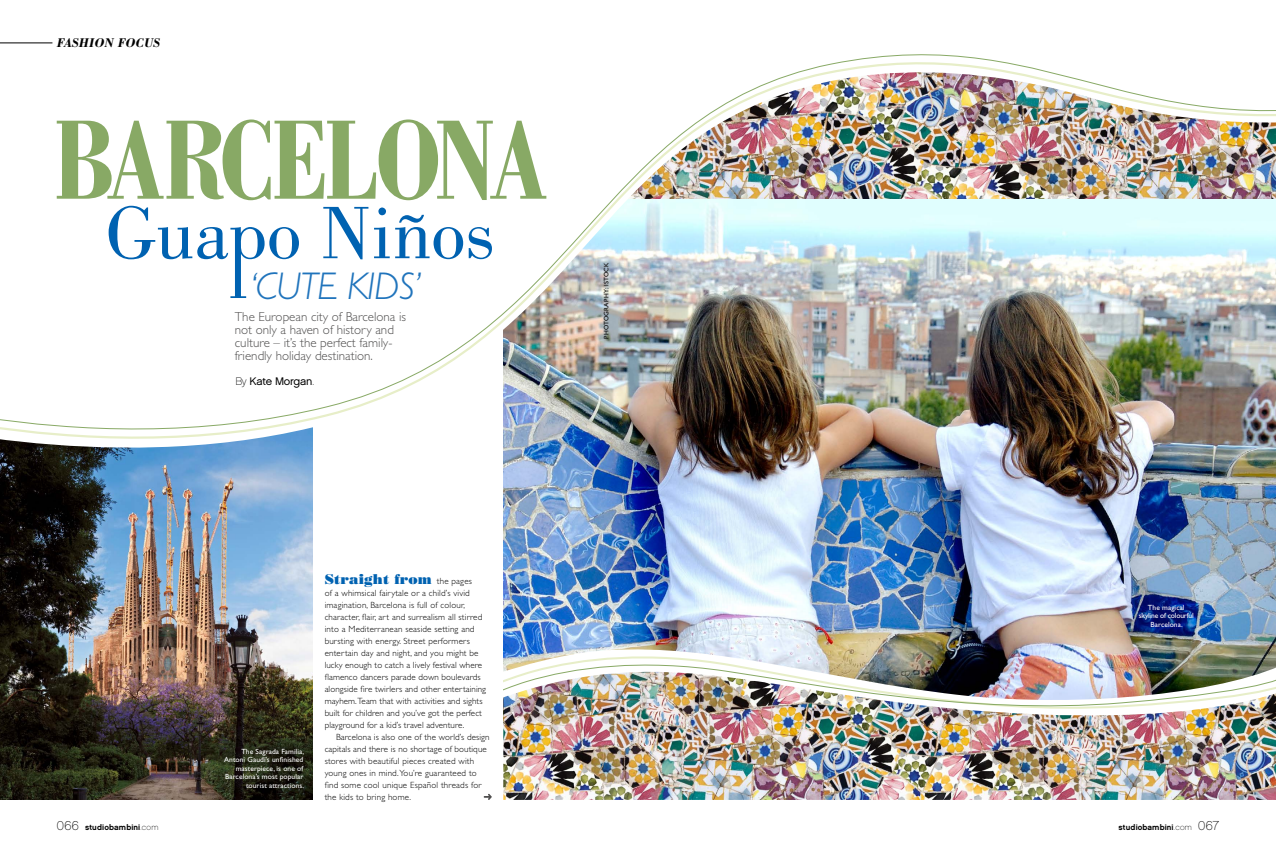
<style>
.page{position:relative;width:1276px;height:851px;background:#fff}
.page>*{position:absolute;margin:0;border:0;box-sizing:border-box;transform-origin:0 0}
.t1{font:700 condensed 120.3px "Bodoni";letter-spacing:-.03em;color:#88a965}
.t2{font:italic 300 38.7px "Gill Sans";letter-spacing:-.02em;color:#2074bc}
.t3{font:14px "Bodoni Poster";letter-spacing:.01em;color:#0062b1}
.t4{font:300 13px/13px "Gill Sans";color:#504f4f}
.t5{font:italic 700 13px "Bodoni";letter-spacing:-.01em;color:#000}
.t6{font:11px "Chalet London Nineteen Sixty";letter-spacing:-.02em;color:#000}
.t7{font:300 9px/12px "Gill Sans";letter-spacing:.02em;color:#000}
.t8{font:8px "Chalet New York Nineteen Sixty";letter-spacing:.01em;color:#000}
.t9{font:7.5px/8.5px "Gill Sans";letter-spacing:.01em;color:#fff;text-align:right}
.t10{font:7.5px/8.5px "Gill Sans";letter-spacing:-.015em;color:#fff;text-align:center}
.t11{font:6.5px "Gill Sans";letter-spacing:.04em;color:#000}
.s1{font-family:"Chalet Paris Nineteen Sixty"}
.s2{font-family:"Gill Sans";font-weight:300;font-size:9px;color:#000}
.s3{font-family:"Chalet Paris Nineteen Sixty";font-size:13px}
</style>
<div class="page">
<img style="left:503px;top:477px;width:772px;height:136px">
<img style="left:503px;top:775px;width:772px;height:24px">
<img style="left:503px;top:613px;width:772px;height:162px">
<img style="left:503px;top:650px;width:772px;height:8px">
<img style="left:503px;top:658px;width:772px;height:102px">
<img style="left:0;top:477px;width:313px;height:322px">
<svg style="left:484px;top:793px;width:8px;height:6px"></svg>
<img style="left:0;top:42px;width:1275px;height:427px">
<svg style="left:109px;top:206px;width:383px;height:92px"></svg>
<hr style="left:0;top:43px;width:52px;height:1px;background:#000">
<h3 class="t5" style="left:57px;top:35px;width:105px">FASHION FOCUS</h3>
<h1 class="t1" style="left:55px;top:94px;width:495px">BARCELONA</h1>
<h2 class="t2" style="left:250px;top:264px;width:172px">‘CUTE KIDS’</h2>
<h3 class="t4" style="left:235px;top:310px;width:173px">The European city of Barcelona is not only a haven of history and culture – it’s the perfect family&shy;friendly holiday destination.</h3>
<p class="t6" style="left:235px;top:374px;width:80px"><span class="s1">By</span> Kate Morgan<span class="s1">.</span></p>
<p class="t11" style="left:602px;top:339px;width:78px;rotate:-90deg">PHOTOGRAPHY: ISTOCK</p>
<p class="t9" style="left:224px;top:746px;width:82px">The Sagrada Familia,<br>Antoni Gaudí’s unfinished masterpiece, is one of<br>Barcelona’s most popular tourist attractions.</p>
<h3 class="t3" style="left:325px;top:570px;width:149px">Straight from <span class="s2">the pages</span></h3>
<p class="t7" style="left:325px;top:586px;width:163px">of a whimsical fairytale or a child’s vivid imagination, Barcelona is full of colour, character, flair, art and surrealism all stirred into a Mediterranean seaside setting and bursting with energy. Street performers entertain day and night, and you might be lucky enough to catch a lively festival where flamenco dancers parade down boulevards alongside fire twirlers and other entertaining mayhem. Team that with activities and sights built for children and you’ve got the perfect playground for a kid’s travel adventure.</p>
<p class="t7" style="left:325px;top:730px;width:166px;text-indent:11px">Barcelona is also one of the world’s design capitals and there is no shortage of boutique stores with beautiful pieces created with young ones in mind. You’re guaranteed to find some cool unique Español threads for the kids to bring home.</p>
<p class="t10" style="left:1138px;top:603px;width:56px">The magical skyline of colourful<br>Barcelona.</p>
<p class="t8" style="left:57px;top:821px;width:103px"><span class="s3">066</span> studiobambini<span class="s1">.com</span></p>
<p class="t8" style="left:1118px;top:821px;width:102px">studiobambini<span class="s1">.com</span> <span class="s3">067</span></p>
</div>
